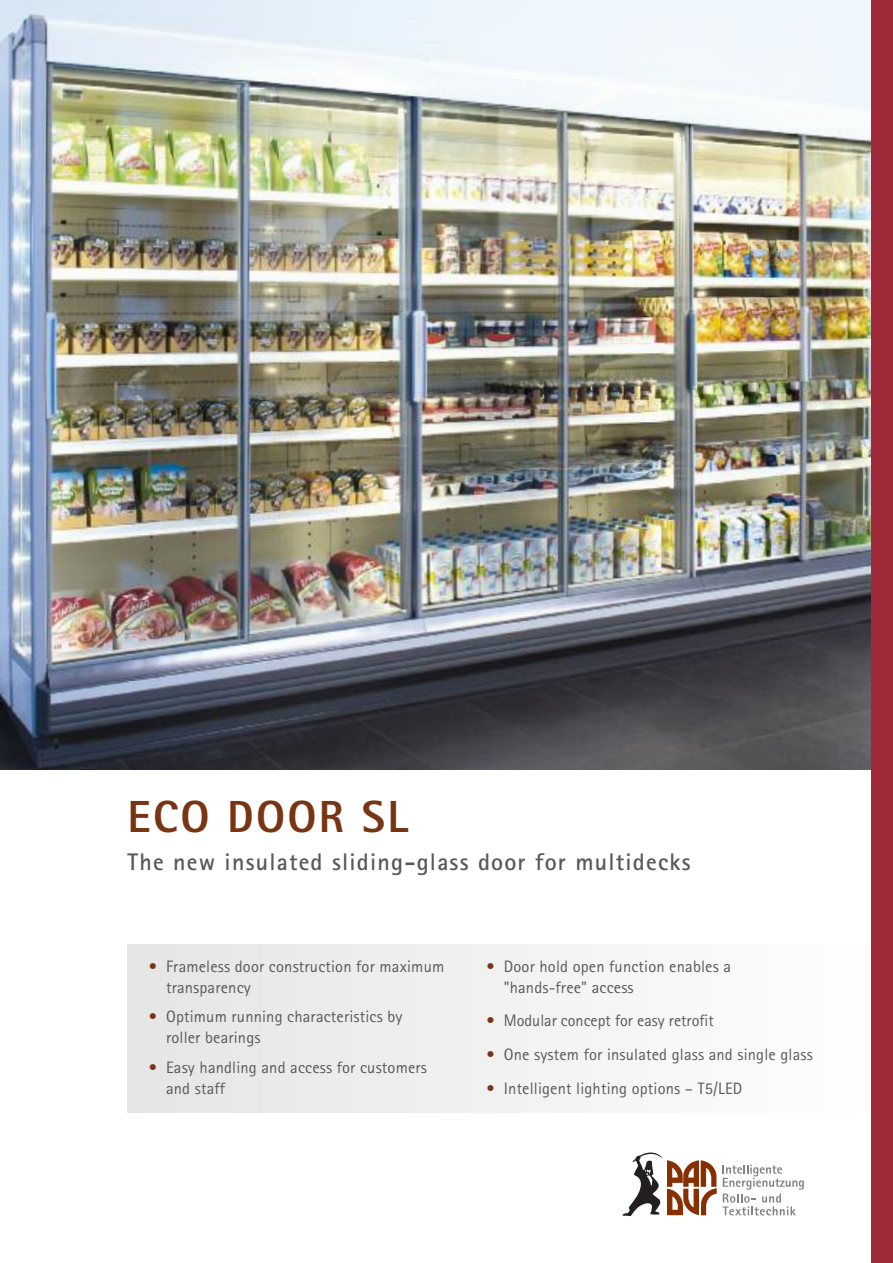
<style>
.page{position:relative;width:893px;height:1263px;background:#fff}
.page>*{position:absolute;margin:0;border:0;box-sizing:border-box;transform-origin:0 0}
.t1{font:800 45px "Rotis Sans Serif";letter-spacing:.05em;color:#773514}
.t2{font:700 24px "Rotis Sans Serif";letter-spacing:.05em;color:#58595c}
.t3{font:16.5px/21px "Rotis Sans Serif";letter-spacing:.01em;color:#58595c}
.s1{color:#773514}
</style>
<div class="page">
<div style="left:128px;top:944px;width:765px;height:168px;background:#f1f1f1"></div>
<img style="left:0;top:0;width:872px;height:770px">
<div style="left:872px;top:0;width:21px;height:1263px;background:#a0293a"></div>
<svg style="left:723px;top:1165px;width:81px;height:50px"></svg>
<svg style="left:622px;top:1152px;width:95px;height:64px"></svg>
<h1 class="t1" style="left:128px;top:790px;width:282px">ECO DOOR SL</h1>
<h2 class="t2" style="left:128px;top:847px;width:564px">The new insulated sliding-glass door for multidecks</h2>
<p class="t3" style="left:166px;top:955px;width:280px;text-indent:-17px"><span class="s1">•</span> Frameless door construction for maximum transparency</p>
<p class="t3" style="left:166px;top:1006px;width:238px;text-indent:-17px"><span class="s1">•</span> Optimum running characteristics by roller bearings</p>
<p class="t3" style="left:166px;top:1057px;width:262px;text-indent:-17px"><span class="s1">•</span> Easy handling and access for customers and staff</p>
<p class="t3" style="left:504px;top:955px;width:229px;text-indent:-17px"><span class="s1">•</span> Door hold open function enables a "hands-free" access</p>
<p class="t3" style="left:487px;top:1010px;width:229px"><span class="s1">•</span> Modular concept for easy retrofit</p>
<p class="t3" style="left:486px;top:1044px;width:328px"><span class="s1">•</span> One system for insulated glass and single glass</p>
<p class="t3" style="left:486px;top:1077px;width:257px"><span class="s1">•</span> Intelligent lighting options – T5/LED</p>
</div>
